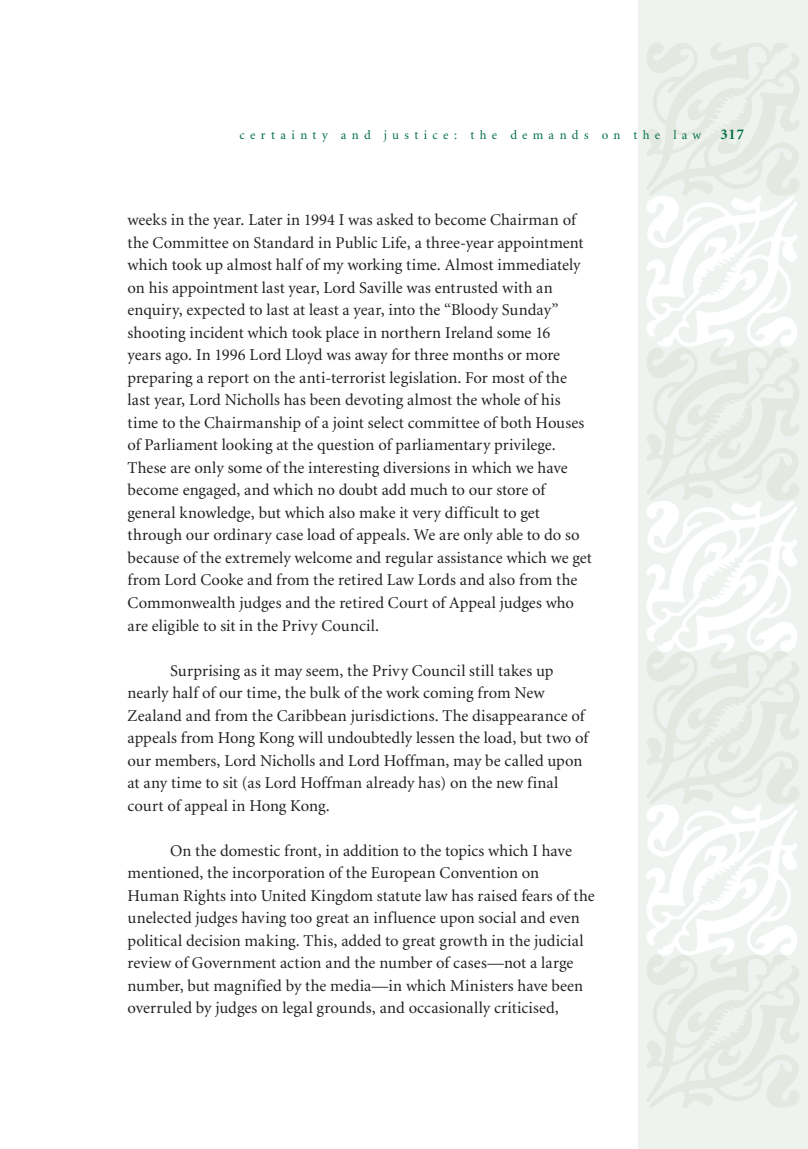
<style>
.page{position:relative;width:808px;height:1149px;background:#fff}
.page>*{position:absolute;margin:0;border:0;box-sizing:border-box;transform-origin:0 0}
.Main_Body_Text{font:16.5px/22.5px "Minion";letter-spacing:.005em;color:#231f20}
.t1{font:700 15px "Minion";color:#016f45}
.t2{font:12.75px "Minion";letter-spacing:.415em;color:#016f45}
</style>
<div class="page">
<div style="left:638px;top:0;width:170px;height:1148px;background:#eff3f0"></div>
<svg style="left:647px;top:43px;width:152px;height:1064px"></svg>
<p class="t2" style="left:240px;top:128px;width:463px">certainty and justice: the demands on the law</p>
<p class="t1" style="left:720px;top:126px;width:25px">317</p>
<p class="Main_Body_Text" style="left:128px;top:209px;width:466px">weeks in the year. Later in 1994 I was asked to become Chairman of the Committee on Standard in Public Life, a three-year appointment which took up almost half of my working time. Almost immediately on his appointment last year, Lord Saville was entrusted with an enquiry, expected to last at least a year, into the “Bloody Sunday” shooting incident which took place in northern Ireland some 16<br>years ago. In 1996 Lord Lloyd was away for three months or more preparing a report on the anti-terrorist legislation. For most of the last year, Lord Nicholls has been devoting almost the whole of his time to the Chairmanship of a joint select committee of both Houses of Parliament looking at the question of parliamentary privilege.<br>These are only some of the interesting diversions in which we have become engaged, and which no doubt add much to our store of general knowledge, but which also make it very difficult to get through our ordinary case load of appeals. We are only able to do so because of the extremely welcome and regular assistance which we get from Lord Cooke and from the retired Law Lords and also from the Commonwealth judges and the retired Court of Appeal judges who are eligible to sit in the Privy Council.</p>
<p class="Main_Body_Text" style="left:128px;top:659px;width:462px;text-indent:43px">Surprising as it may seem, the Privy Council still takes up nearly half of our time, the bulk of the work coming from New Zealand and from the Caribbean jurisdictions. The disappearance of appeals from Hong Kong will undoubtedly lessen the load, but two of our members, Lord Nicholls and Lord Hoffman, may be called upon at any time to sit (as Lord Hoffman already has) on the new final court of appeal in Hong Kong.</p>
<p class="Main_Body_Text" style="left:128px;top:839px;width:469px;text-indent:43px">On the domestic front, in addition to the topics which I have mentioned, the incorporation of the European Convention on Human Rights into United Kingdom statute law has raised fears of the unelected judges having too great an influence upon social and even political decision making. This, added to great growth in the judicial review of Government action and the number of cases—not a large number, but magnified by the media—in which Ministers have been overruled by judges on legal grounds, and occasionally criticised,</p>
</div>
